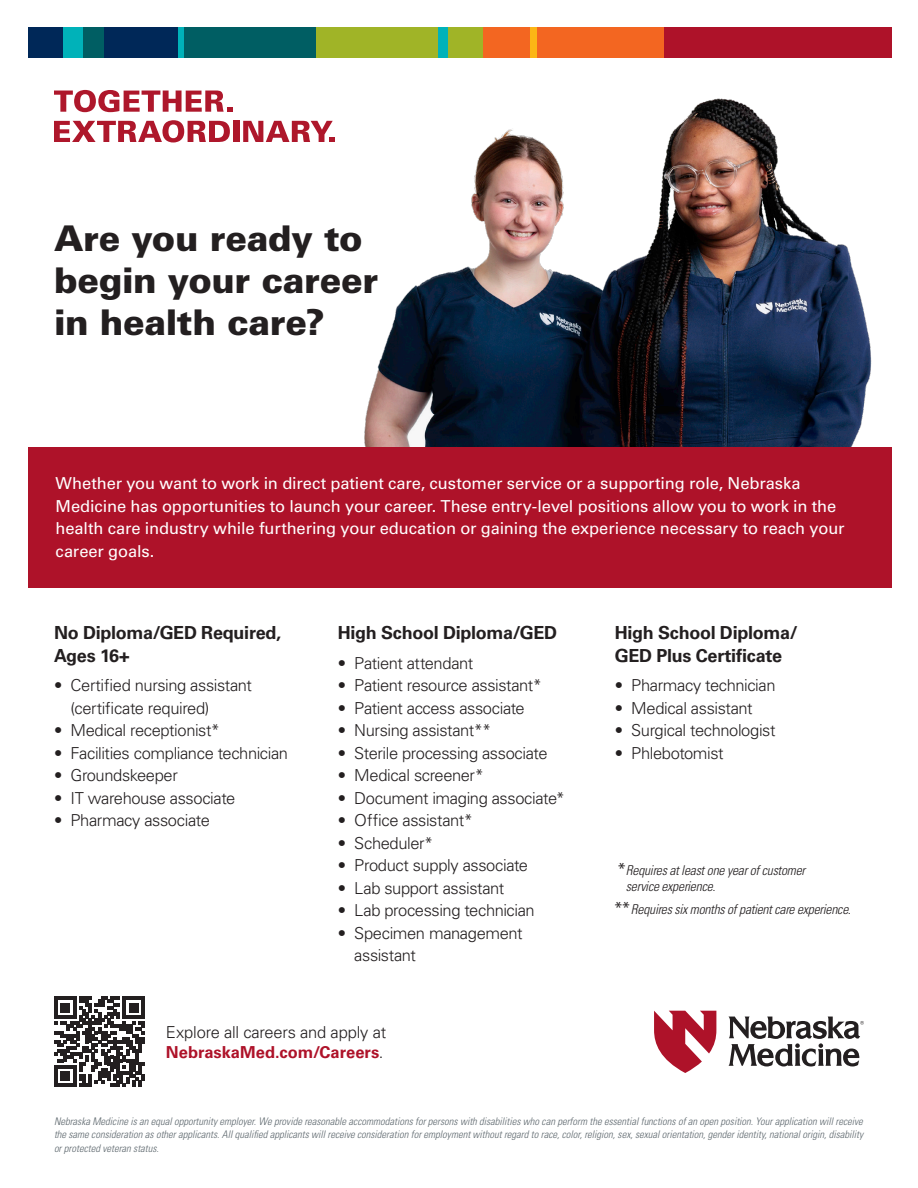
<style>
.page{position:relative;width:918px;height:1188px;background:#fff}
.page>*{position:absolute;margin:0;border:0;box-sizing:border-box;transform-origin:0 0}
.t1{font:900 35.4px/42px "Univers LT Std";letter-spacing:-.01em;color:#231f20}
.t2{font:700 18px/22.5px "Univers LT Std";letter-spacing:-.015em;color:#231f20}
.t3{font:300 16.5px/22.5px "Univers LT Std";letter-spacing:-.025em;color:#231f20}
.t4{font:16.5px/22.5px "Univers LT Std";letter-spacing:-.01em;color:#fff}
.t5{font:italic 300 condensed 13.5px/16.5px "Univers LT Std";letter-spacing:-.015em;color:#231f20}
.t6{font:italic 300 condensed 10.5px/13.5px "Univers LT Std";color:#5e686e;text-align:justify}
.s1{font-weight:700;color:#ae1229}
.s2{font-weight:400;font-style:normal;font-size:16.5px}
</style>
<div class="page">
<div style="left:28px;top:447px;width:864px;height:140px;background:#ae1229"></div>
<img style="left:232px;top:98px;width:640px;height:349px">
<svg style="left:54px;top:997px;width:91px;height:90px"></svg>
<svg style="left:54px;top:90px;width:178px;height:22px"></svg>
<svg style="left:54px;top:120px;width:176px;height:22px"></svg>
<div style="left:233px;top:121px;width:6px;height:21px;background:#ae172b"></div>
<svg style="left:243px;top:121px;width:91px;height:21px"></svg>
<svg style="left:654px;top:1011px;width:62px;height:62px"></svg>
<svg style="left:729px;top:1017px;width:135px;height:50px"></svg>
<div style="left:28px;top:27px;width:35px;height:30px;background:#002858"></div>
<div style="left:63px;top:27px;width:21px;height:30px;background:#00b2b9"></div>
<div style="left:178px;top:27px;width:6px;height:30px;background:#00b2b9"></div>
<div style="left:84px;top:27px;width:20px;height:30px;background:#005e63"></div>
<div style="left:184px;top:27px;width:132px;height:30px;background:#005e63"></div>
<div style="left:316px;top:27px;width:123px;height:30px;background:#a0b427"></div>
<div style="left:439px;top:27px;width:9px;height:30px;background:#00b2b9"></div>
<div style="left:448px;top:27px;width:35px;height:30px;background:#a0b427"></div>
<div style="left:483px;top:27px;width:47px;height:30px;background:#f36621"></div>
<div style="left:537px;top:27px;width:127px;height:30px;background:#f36621"></div>
<div style="left:664px;top:27px;width:228px;height:30px;background:#ae1229"></div>
<div style="left:530px;top:27px;width:7px;height:30px;background:#fcb615"></div>
<div style="left:104px;top:27px;width:74px;height:30px;background:#002858"></div>
<p class="t1" style="left:54px;top:216px;width:326px">Are you ready to begin your career in health care?</p>
<p class="t4" style="left:56px;top:472px;width:790px">Whether you want to work in direct patient care, customer service or a supporting role, Nebraska Medicine has opportunities to launch your career. These entry-level positions allow you to work in the health care industry while furthering your education or gaining the experience necessary to reach your career goals.</p>
<p class="t2" style="left:54px;top:622px;width:229px">No Diploma/GED Required,<br>Ages 16+</p>
<p class="t3" style="left:70px;top:674px;width:183px;text-indent:-16px">• Certified nursing assistant (certificate required)</p>
<p class="t3" style="left:54px;top:719px;width:168px">• Medical receptionist*</p>
<p class="t3" style="left:54px;top:742px;width:236px">• Facilities compliance technician</p>
<p class="t3" style="left:54px;top:764px;width:125px">• Groundskeeper</p>
<p class="t3" style="left:54px;top:787px;width:183px">• IT warehouse associate</p>
<p class="t3" style="left:54px;top:809px;width:157px">• Pharmacy associate</p>
<p class="t2" style="left:338px;top:622px;width:221px">High School Diploma/GED</p>
<p class="t3" style="left:338px;top:652px;width:137px">• Patient attendant</p>
<p class="t3" style="left:338px;top:674px;width:206px">• Patient resource assistant*</p>
<p class="t3" style="left:338px;top:697px;width:188px">• Patient access associate</p>
<p class="t3" style="left:338px;top:719px;width:155px">• Nursing assistant**</p>
<p class="t3" style="left:338px;top:742px;width:211px">• Sterile processing associate</p>
<p class="t3" style="left:338px;top:764px;width:148px">• Medical screener*</p>
<p class="t3" style="left:338px;top:787px;width:229px">• Document imaging associate*</p>
<p class="t3" style="left:338px;top:809px;width:136px">• Office assistant*</p>
<p class="t3" style="left:338px;top:832px;width:97px">• Scheduler*</p>
<p class="t3" style="left:338px;top:854px;width:192px">• Product supply associate</p>
<p class="t3" style="left:338px;top:877px;width:168px">• Lab support assistant</p>
<p class="t3" style="left:338px;top:899px;width:198px">• Lab processing technician</p>
<p class="t3" style="left:354px;top:922px;width:170px;text-indent:-16px">• Specimen management assistant</p>
<p class="t3" style="left:166px;top:1022px;width:222px;line-height:19.8px">Explore all careers and apply at<br><span class="s1">NebraskaMed.com/Careers</span>.</p>
<p class="t2" style="left:615px;top:622px;width:184px">High School Diploma/<br>GED Plus Certificate</p>
<p class="t3" style="left:615px;top:674px;width:162px">• Pharmacy technician</p>
<p class="t3" style="left:615px;top:697px;width:139px">• Medical assistant</p>
<p class="t3" style="left:615px;top:719px;width:162px">• Surgical technologist</p>
<p class="t3" style="left:615px;top:742px;width:110px">• Phlebotomist</p>
<p class="t5" style="left:626px;top:862px;width:181px;text-indent:-8px"><span class="s2">*</span> Requires at least one year of customer service experience.</p>
<p class="t5" style="left:615px;top:901px;width:238px"><span class="s2">**</span>Requires six months of patient care experience.</p>
<p class="t6" style="left:54px;top:1114px;width:811px">Nebraska Medicine is an equal opportunity employer. We provide reasonable accommodations for persons with disabilities who can perform the essential functions of an open position. Your application will receive the same consideration as other applicants. All qualified applicants will receive consideration for employment without regard to race, color, religion, sex, sexual orientation, gender identity, national origin, disability or protected veteran status.</p>
</div>
